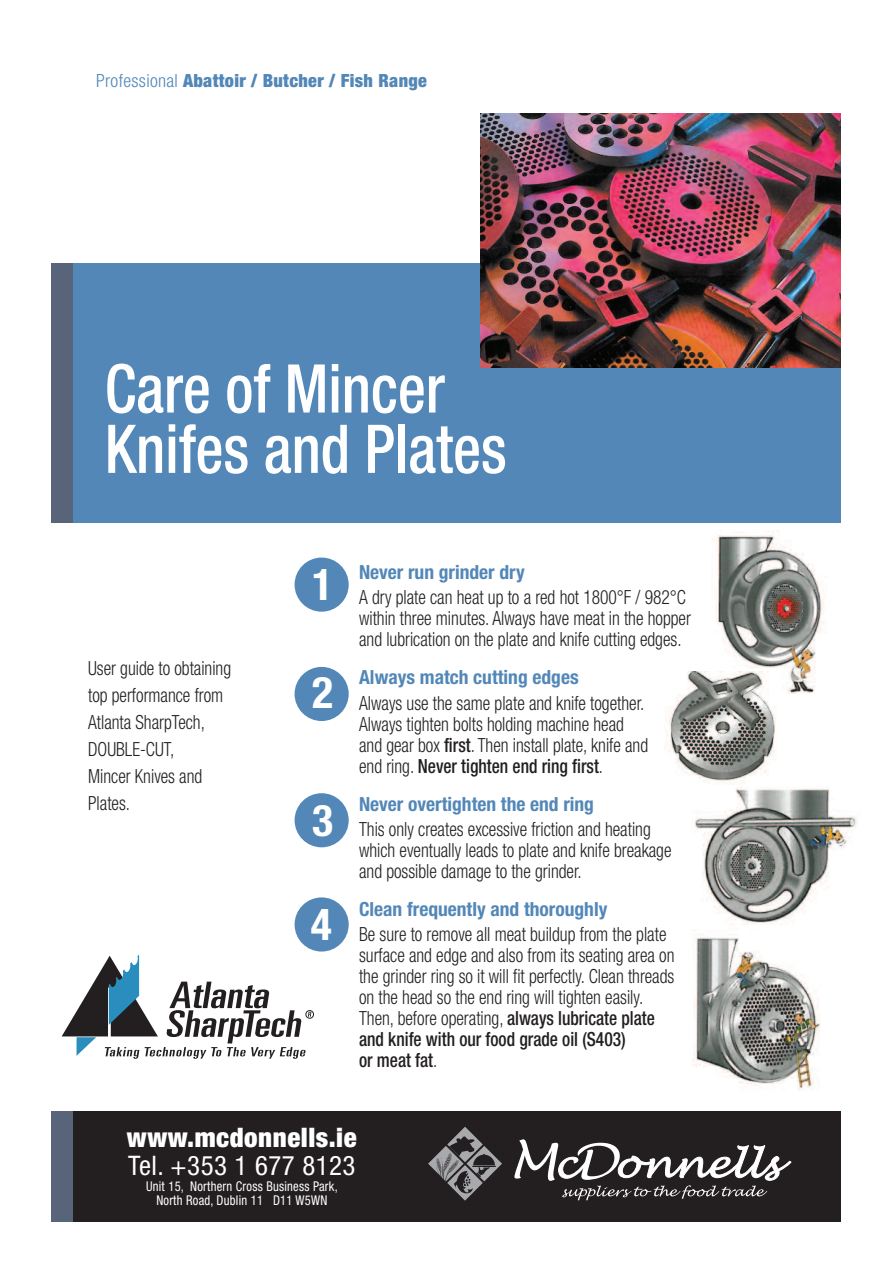
<style>
.page{position:relative;width:893px;height:1263px;background:#fff}
.page>*{position:absolute;margin:0;border:0;box-sizing:border-box;transform-origin:0 0}
.t1{font:500 condensed 67.35px/60.3px "Helvetica Neue";color:#fff;scale:.9 1}
.t2{font:700 condensed 43.8px "Helvetica Neue";color:#fff}
.t3{font:900 condensed 26.85px "Helvetica Neue";letter-spacing:.02em;color:#fff}
.t4{font:condensed 26.85px "Helvetica Neue";letter-spacing:.02em;color:#fff}
.t5{font:300 condensed 19.5px/21px "Helvetica Neue";color:#231f20;scale:.9 1}
.t6{font:700 condensed 19.5px "Helvetica Neue";color:#5287b7}
.t7{font:900 condensed 18.15px "Helvetica Neue";letter-spacing:.02em;color:#5287b7}
.t8{font:condensed 13.5px/13.5px "Helvetica Neue";letter-spacing:.02em;color:#fff;text-align:center;scale:.93 1}
.s1{font-weight:300}
.s2{font-weight:500}
</style>
<div class="page">
<div style="left:51px;top:262px;width:791px;height:265px;background:#5287b7"></div>
<div style="left:54px;top:1111px;width:788px;height:111px;background:#231f20"></div>
<svg style="left:514px;top:1139px;width:278px;height:61px"></svg>
<svg style="left:428px;top:1127px;width:74px;height:73px"></svg>
<div style="left:51px;top:262px;width:22px;height:265px;background:#576479"></div>
<div style="left:6px;top:98px;width:887px;height:165px;background:#fff"></div>
<div style="left:6px;top:523px;width:887px;height:13px;background:#fff"></div>
<div style="left:295px;top:557px;width:54px;height:55px;background:#5287b7;border-radius:50%"></div>
<div style="left:295px;top:667px;width:54px;height:54px;background:#5287b7;border-radius:50%"></div>
<div style="left:295px;top:793px;width:54px;height:54px;background:#5287b7;border-radius:50%"></div>
<div style="left:295px;top:897px;width:54px;height:54px;background:#5287b7;border-radius:50%"></div>
<img style="left:692px;top:930px;width:128px;height:161px">
<img style="left:712px;top:530px;width:113px;height:164px">
<img style="left:666px;top:672px;width:111px;height:112px">
<div style="left:51px;top:1111px;width:22px;height:111px;background:#576479"></div>
<img style="left:481px;top:113px;width:361px;height:255px">
<img style="left:694px;top:786px;width:163px;height:139px">
<div style="left:306px;top:1010px;width:8px;height:8px;border:1px solid #231f20;border-radius:50%"></div>
<svg style="left:62px;top:955px;width:249px;height:104px"></svg>
<p class="t7" style="left:96px;top:74px;width:332px"><span class="s1">Professional</span> Abattoir / Butcher / Fish Range</p>
<h1 class="t1" style="left:105px;top:364px;width:448px">Care of Mincer<br>Knifes and Plates</h1>
<p class="t5" style="left:88px;top:657px;width:160px;line-height:27px">User guide to obtaining top performance from<br>Atlanta SharpTech,<br>DOUBLE-CUT,<br>Mincer Knives and<br>Plates.</p>
<h2 class="t2" style="left:312px;top:558px;width:23px">1</h2>
<h2 class="t2" style="left:312px;top:666px;width:23px">2</h2>
<h2 class="t2" style="left:312px;top:793px;width:23px">3</h2>
<h2 class="t2" style="left:311px;top:898px;width:23px">4</h2>
<p class="t6" style="left:359px;top:560px;width:167px">Never run grinder dry</p>
<p class="t5" style="left:359px;top:589px;width:370px">A dry plate can heat up to a red hot 1800°F / 982°C within three minutes. Always have meat in the hopper and lubrication on the plate and knife cutting edges.</p>
<p class="t6" style="left:359px;top:666px;width:221px">Always match cutting edges</p>
<p class="t5" style="left:359px;top:694px;width:323px">Always use the same plate and knife together.<br>Always tighten bolts holding machine head and gear box <span class="s2">first</span>. Then install plate, knife and end ring. <span class="s2">Never tighten end ring first</span>.</p>
<p class="t6" style="left:359px;top:792px;width:236px">Never overtighten the end ring</p>
<p class="t5" style="left:359px;top:820px;width:349px">This only creates excessive friction and heating which eventually leads to plate and knife breakage and possible damage to the grinder.</p>
<p class="t6" style="left:359px;top:897px;width:250px">Clean frequently and thoroughly</p>
<p class="t5" style="left:359px;top:925px;width:352px">Be sure to remove all meat buildup from the plate surface and edge and also from its seating area on the grinder ring so it will fit perfectly. Clean threads on the head so the end ring will tighten easily.<br>Then, before operating, <span class="s2">always lubricate plate and knife with our food grade oil (S403)<br>or meat fat</span>.</p>
<h3 class="t3" style="left:127px;top:1127px;width:231px">www.mcdonnells.ie</h3>
<h3 class="t4" style="left:128px;top:1156px;width:229px">Tel. +353 1 677 8123</h3>
<p class="t8" style="left:146px;top:1181px;width:208px">Unit 15, Northern Cross Business Park,<br>North Road, Dublin 11 D11 W5WN</p>
</div>
